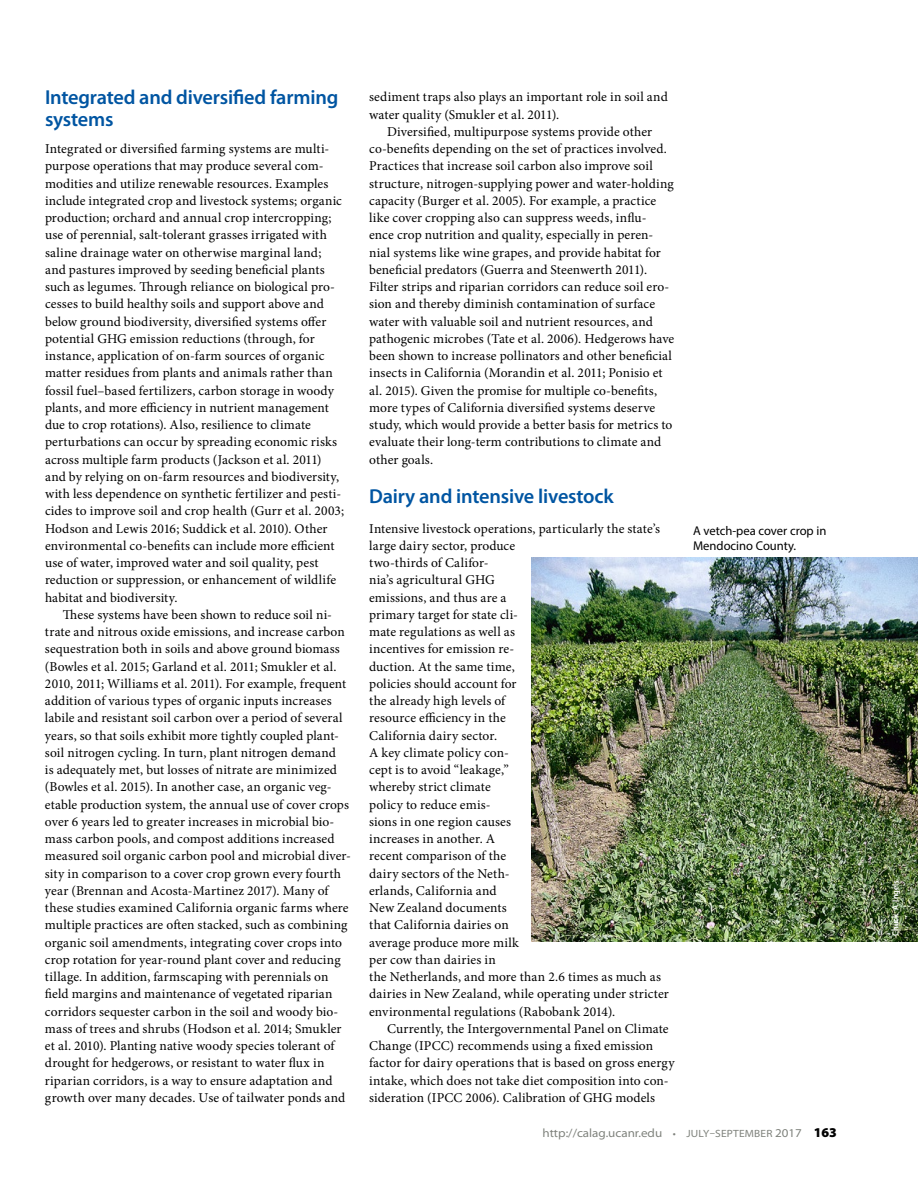
<style>
.page{position:relative;width:918px;height:1188px;background:#fff}
.page>*{position:absolute;margin:0;border:0;box-sizing:border-box;transform-origin:0 0}
.t1{font:600 20.25px/21.8px "Myriad Pro";letter-spacing:-.01em;color:#0055a2}
.t2{font:13.5px/17.2px "Minion Pro";letter-spacing:.01em;color:#000}
.t3{font:12.75px/15px "Myriad Pro";color:#000}
.t4{font:semi-expanded 12px "Myriad Pro";color:#7e817b}
.t5{font:600 semi-condensed 9px "Myriad Pro";color:#fff}
.s1{font-size:10.5px}
.s2{font-weight:900;font-stretch:normal;font-size:13.5px;color:#000}
</style>
<div class="page">
<img style="left:531px;top:557px;width:387px;height:385px">
<h1 class="t1" style="left:45px;top:86px;width:295px">Integrated and diversified farming systems</h1>
<p class="t2" style="left:45px;top:140px;width:301px">Integrated or diversified farming systems are multi&shy;purpose operations that may produce several com&shy;modities and utilize renewable resources. Examples include integrated crop and livestock systems; organic production; orchard and annual crop intercropping; use of perennial, salt-tolerant grasses irrigated with saline drainage water on otherwise marginal land; and pastures improved by seeding beneficial plants such as legumes. Through reliance on biological pro&shy;cesses to build healthy soils and support above and below ground biodiversity, diversified systems offer potential GHG emission reductions (through, for instance, application of on-farm sources of organic matter residues from plants and animals rather than fossil fuel–based fertilizers, carbon storage in woody plants, and more efficiency in nutrient management due to crop rotations). Also, resilience to climate perturbations can occur by spreading economic risks across multiple farm products (Jackson et al. 2011) and by relying on on-farm resources and biodiversity, with less dependence on synthetic fertilizer and pesti&shy;cides to improve soil and crop health (Gurr et al. 2003; Hodson and Lewis 2016; Suddick et al. 2010). Other environmental co-benefits can include more efficient use of water, improved water and soil quality, pest reduction or suppression, or enhancement of wildlife habitat and biodiversity.</p>
<p class="t2" style="left:45px;top:606px;width:308px;text-indent:18px">These systems have been shown to reduce soil ni&shy;trate and nitrous oxide emissions, and increase carbon sequestration both in soils and above ground biomass (Bowles et al. 2015; Garland et al. 2011; Smukler et al.<br>2010, 2011; Williams et al. 2011). For example, frequent addition of various types of organic inputs increases labile and resistant soil carbon over a period of several years, so that soils exhibit more tightly coupled plant&shy;soil nitrogen cycling. In turn, plant nitrogen demand<br>is adequately met, but losses of nitrate are minimized (Bowles et al. 2015). In another case, an organic veg&shy;etable production system, the annual use of cover crops over 6 years led to greater increases in microbial bio&shy;mass carbon pools, and compost additions increased measured soil organic carbon pool and microbial diver&shy;sity in comparison to a cover crop grown every fourth year (Brennan and Acosta-Martinez 2017). Many of these studies examined California organic farms where multiple practices are often stacked, such as combining organic soil amendments, integrating cover crops into crop rotation for year-round plant cover and reducing tillage. In addition, farmscaping with perennials on field margins and maintenance of vegetated riparian corridors sequester carbon in the soil and woody bio&shy;mass of trees and shrubs (Hodson et al. 2014; Smukler et al. 2010). Planting native woody species tolerant of drought for hedgerows, or resistant to water flux in riparian corridors, is a way to ensure adaptation and growth over many decades. Use of tailwater ponds and</p>
<p class="t2" style="left:369px;top:89px;width:300px">sediment traps also plays an important role in soil and water quality (Smukler et al. 2011).</p>
<p class="t2" style="left:369px;top:123px;width:307px;text-indent:18px">Diversified, multipurpose systems provide other co-benefits depending on the set of practices involved.<br>Practices that increase soil carbon also improve soil structure, nitrogen-supplying power and water-holding capacity (Burger et al. 2005). For example, a practice like cover cropping also can suppress weeds, influ&shy;ence crop nutrition and quality, especially in peren&shy;nial systems like wine grapes, and provide habitat for beneficial predators (Guerra and Steenwerth 2011).<br>Filter strips and riparian corridors can reduce soil ero&shy;sion and thereby diminish contamination of surface water with valuable soil and nutrient resources, and pathogenic microbes (Tate et al. 2006). Hedgerows have been shown to increase pollinators and other beneficial insects in California (Morandin et al. 2011; Ponisio et al. 2015). Given the promise for multiple co-benefits, more types of California diversified systems deserve study, which would provide a better basis for metrics to evaluate their long-term contributions to climate and other goals.</p>
<h1 class="t1" style="left:369px;top:485px;width:246px">Dairy and intensive livestock</h1>
<p class="t2" style="left:369px;top:520px;width:301px">Intensive livestock operations, particularly the state’s large dairy sector, produce<br>two-thirds of Califor-<br>nia’s agricultural GHG<br>emissions, and thus are a<br>primary target for state cli-<br>mate regulations as well as<br>incentives for emission re-<br>duction. At the same time,<br>policies should account for<br>the already high levels of<br>resource efficiency in the<br>California dairy sector.<br>A key climate policy con-<br>cept is to avoid “leakage,”<br>whereby strict climate<br>policy to reduce emis-<br>sions in one region causes<br>increases in another. A<br>recent comparison of the<br>dairy sectors of the Neth-<br>erlands, California and<br>New Zealand documents<br>that California dairies on<br>average produce more milk<br>per cow than dairies in<br>the Netherlands, and more than 2.6 times as much as dairies in New Zealand, while operating under stricter environmental regulations (Rabobank 2014).</p>
<p class="t2" style="left:369px;top:1020px;width:307px;text-indent:18px">Currently, the Intergovernmental Panel on Climate Change (IPCC) recommends using a fixed emission factor for dairy operations that is based on gross energy intake, which does not take diet composition into con&shy;sideration (IPCC 2006). Calibration of GHG models</p>
<p class="t3" style="left:693px;top:523px;width:135px">A vetch-pea cover crop in<br>Mendocino County.</p>
<p class="t4" style="left:542px;top:1126px;width:296px">http://calag.ucanr.edu <span class="s1">• JULY–SEPTEMBER</span> 2017 <span class="s2">163</span></p>
<p class="t5" style="left:890px;top:936px;width:57px;rotate:-90deg">Chuck A. Ingels</p>
</div>
